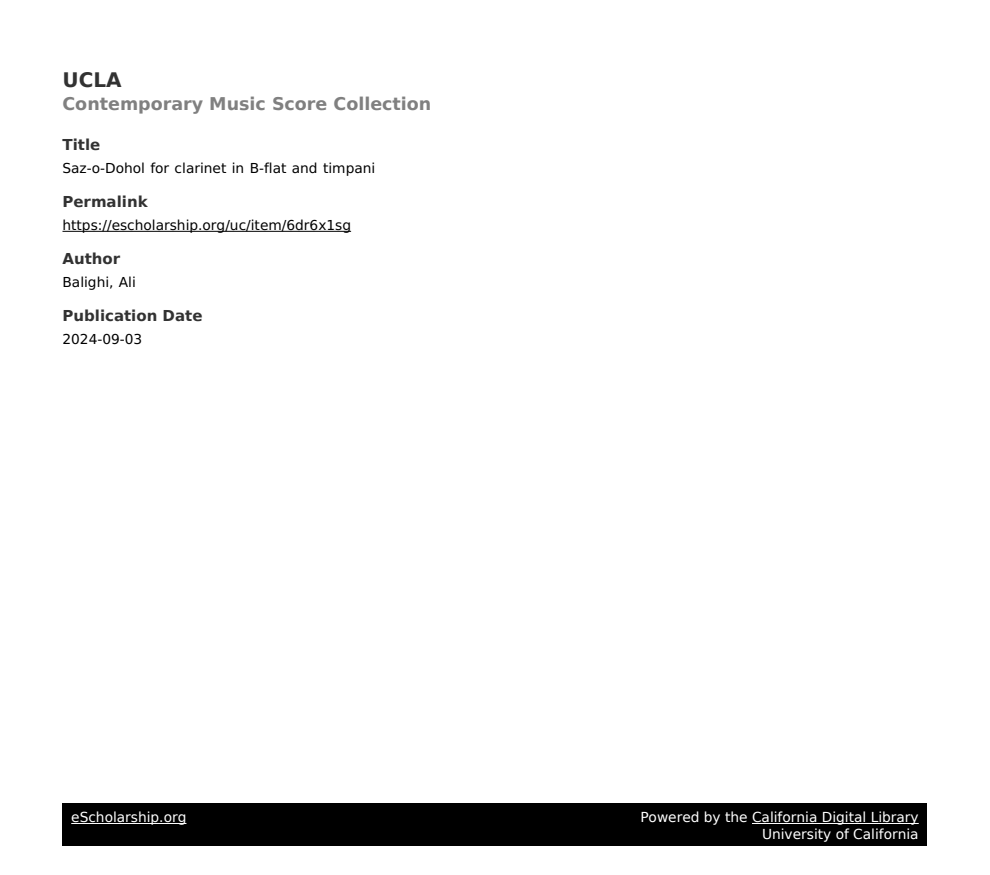
<style>
.page{position:relative;width:990px;height:875px;background:#fff}
.page>*{position:absolute;margin:0;border:0;box-sizing:border-box;transform-origin:0 0}
.t1{font:700 20px "DejaVu Sans";color:#323232}
.t2{font:700 17.5px "DejaVu Sans";color:#808080}
.t3{font:700 15px "DejaVu Sans";color:#323232}
.t4{font:13.75px "Code 2000";color:#000}
.t5{font:13.75px/17.5px "DejaVu Sans";color:#fff;text-align:right}
</style>
<div class="page">
<hr style="left:62px;top:231px;width:289px;height:1px;background:#000">
<div style="left:62px;top:804px;width:866px;height:42px;background:#000"></div>
<hr style="left:71px;top:823px;width:115px;height:1px;background:#fff">
<hr style="left:752px;top:823px;width:167px;height:1px;background:#fff">
<h1 class="t1" style="left:62px;top:72px;width:61px">UCLA</h1>
<p class="t2" style="left:62px;top:97px;width:370px">Contemporary Music Score Collection</p>
<p class="t3" style="left:62px;top:139px;width:39px">Title</p>
<p class="t4" style="left:62px;top:159px;width:314px">Saz-o-Dohol for clarinet in B-flat and timpani</p>
<p class="t3" style="left:62px;top:196px;width:87px">Permalink</p>
<p class="t4" style="left:62px;top:216px;width:290px">https://escholarship.org/uc/item/6dr6x1sg</p>
<p class="t3" style="left:62px;top:253px;width:59px">Author</p>
<p class="t4" style="left:62px;top:273px;width:75px">Balighi, Ali</p>
<p class="t3" style="left:62px;top:309px;width:142px">Publication Date</p>
<p class="t4" style="left:62px;top:330px;width:81px">2024-09-03</p>
<p class="t5" style="left:71px;top:809px;width:117px">eScholarship.org</p>
<p class="t5" style="left:640px;top:809px;width:280px">Powered by the California Digital Library<br>University of California</p>
</div>
